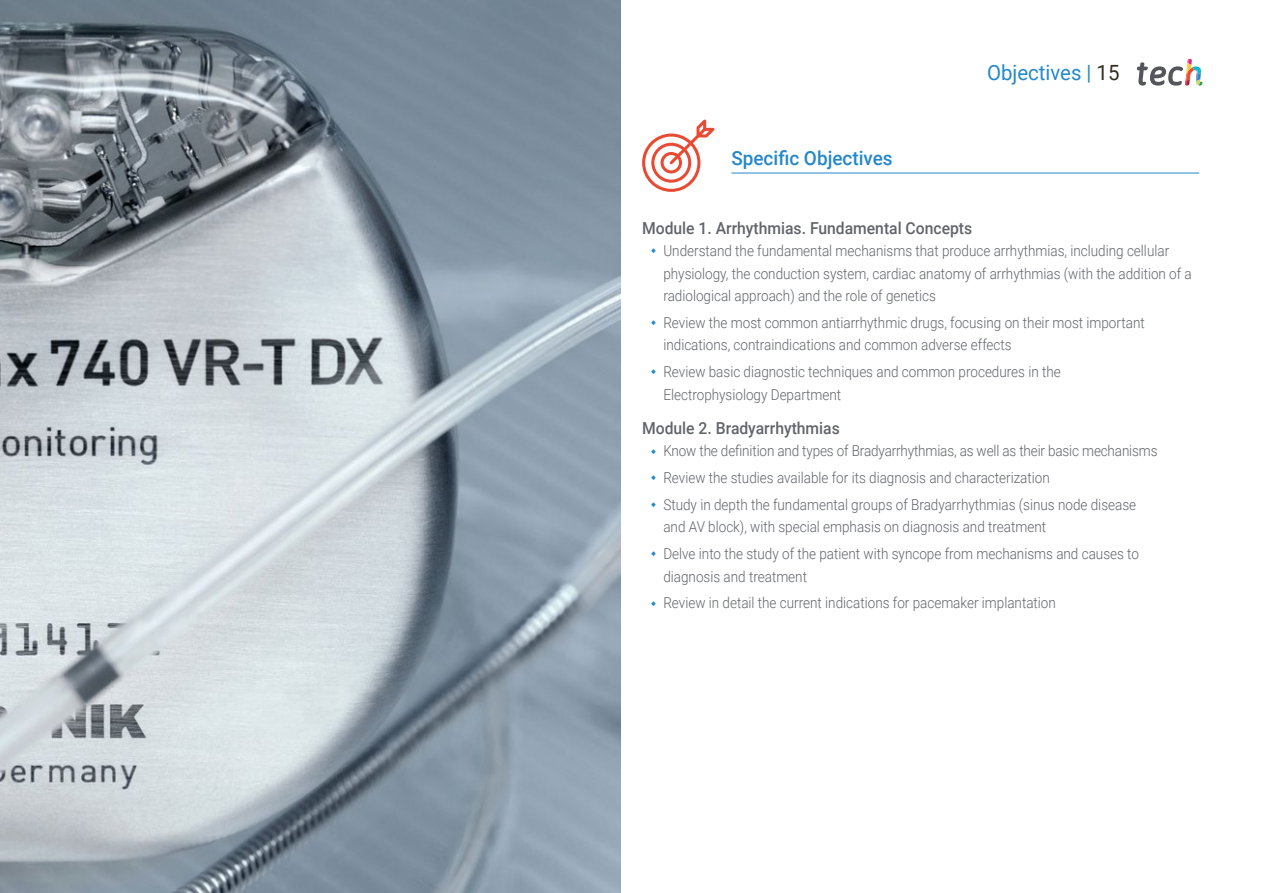
<style>
.page{position:relative;width:1263px;height:893px;background:#fff}
.page>*{position:absolute;margin:0;border:0;box-sizing:border-box;transform-origin:0 0}
.t1{font:21px "Roboto";color:#2488c9}
.t2{font:500 19.5px "Roboto";color:#2488c9}
.t3{font:500 16.5px "Roboto";color:#61646a;scale:.95 1}
.t4{font:300 15px/22.5px "Roboto";color:#61646a;scale:.9 1}
.s1{color:#312e20}
</style>
<div class="page">
<svg style="left:642px;top:119px;width:72px;height:73px"></svg>
<svg style="left:1137px;top:59px;width:65px;height:27px"></svg>
<img style="left:0;top:0;width:621px;height:893px">
<hr style="left:731px;top:173px;width:468px;height:1px;background:#2488c9">
<h2 class="t2" style="left:731px;top:144px;width:163px">Specific Objectives</h2>
<h1 class="t1" style="left:987px;top:57px;width:134px">Objectives | <span class="s1">15</span></h1>
<p class="t3" style="left:642px;top:216px;width:349px">Module 1. Arrhythmias. Fundamental Concepts</p>
<p class="t4" style="left:663px;top:239px;width:589px">Understand the fundamental mechanisms that produce arrhythmias, including cellular physiology, the conduction system, cardiac anatomy of arrhythmias (with the addition of a radiological approach) and the role of genetics</p>
<p class="t4" style="left:663px;top:311px;width:536px">Review the most common antiarrhythmic drugs, focusing on their most important indications, contraindications and common adverse effects</p>
<p class="t4" style="left:663px;top:360px;width:443px">Review basic diagnostic techniques and common procedures in the<br>Electrophysiology Department</p>
<p class="t3" style="left:642px;top:417px;width:210px">Module 2. Bradyarrhythmias</p>
<p class="t4" style="left:663px;top:437px;width:551px;line-height:26.7px">Know the definition and types of Bradyarrhythmias, as well as their basic mechanisms<br>Review the studies available for its diagnosis and characterization<br>Study in depth the fundamental groups of Bradyarrhythmias (sinus node disease</p>
<p class="t4" style="left:663px;top:513px;width:530px;line-height:26.7px">and AV block), with special emphasis on diagnosis and treatment<br>Delve into the study of the patient with syncope from mechanisms and causes to</p>
<p class="t4" style="left:663px;top:562px;width:438px;line-height:26.7px">diagnosis and treatment<br>Review in detail the current indications for pacemaker implantation</p>
</div>
